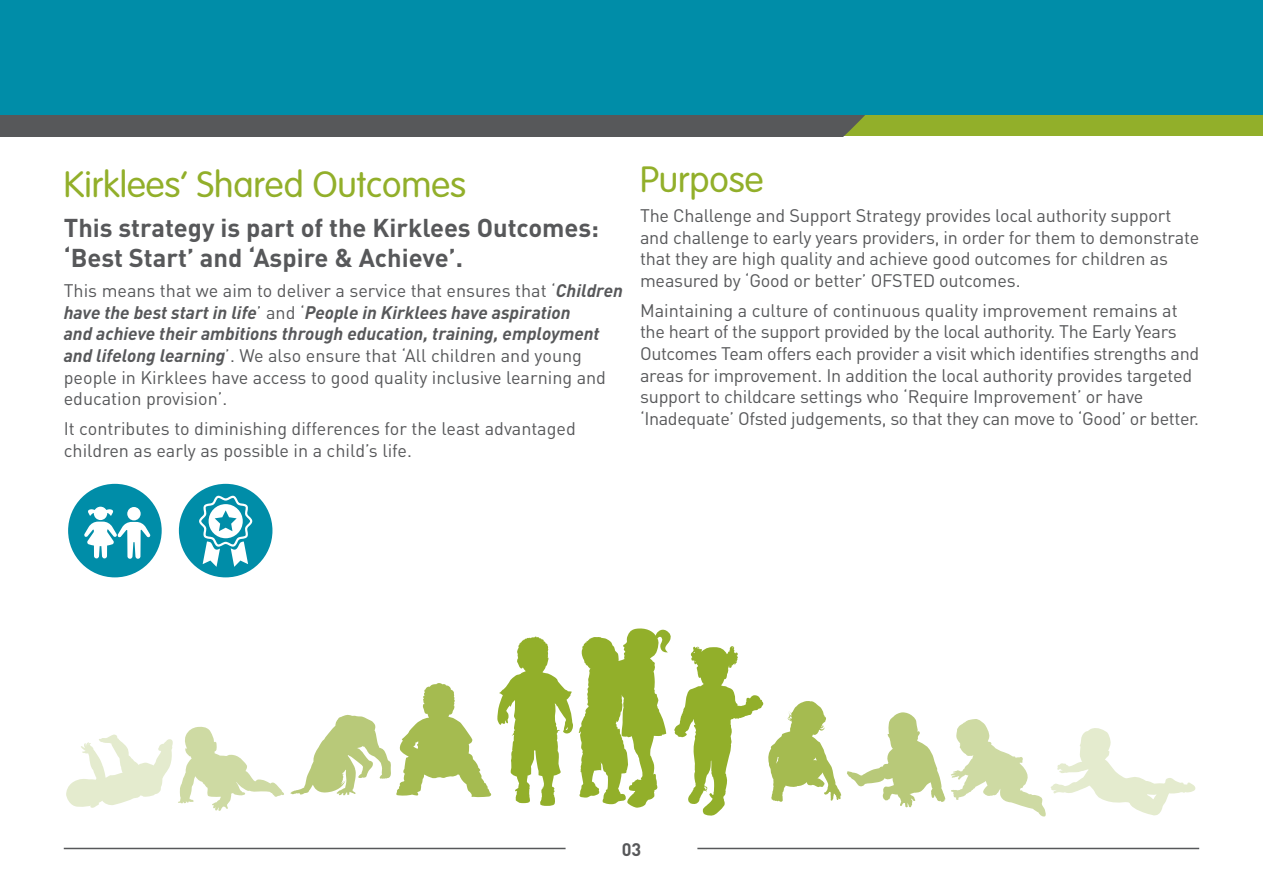
<style>
.page{position:relative;width:1263px;height:893px;background:#fff}
.page>*{position:absolute;margin:0;border:0;box-sizing:border-box;transform-origin:0 0}
.t1{font:300 36px "VAG Rounded LT";color:#92af2a}
.t2{font:700 25.5px/30.6px "DIN";color:#57585a}
.t3{font:18px/21.6px "DIN";letter-spacing:-.01em;color:#57585a}
.t4{font:700 18px "DIN";color:#57585a}
.s1{font-weight:700;font-style:italic}
</style>
<div class="page">
<svg style="left:66px;top:628px;width:879px;height:188px"></svg>
<svg style="left:951px;top:719px;width:245px;height:98px"></svg>
<div style="left:0;top:115px;width:1263px;height:21px;background:#92af2a"></div>
<div style="left:0;top:115px;width:865px;height:21px;background:#57585a"></div>
<div style="left:0;top:0;width:1263px;height:115px;background:#008da8"></div>
<hr style="left:64px;top:848px;width:502px;height:1px;background:#57585a">
<hr style="left:697px;top:848px;width:502px;height:1px;background:#57585a">
<div style="left:68px;top:484px;width:94px;height:93px;background:#008da8;border-radius:50%"></div>
<svg style="left:84px;top:507px;width:67px;height:52px"></svg>
<div style="left:64px;top:479px;width:102px;height:103px;border:3px solid #fff;border-radius:50%"></div>
<div style="left:179px;top:484px;width:93px;height:93px;background:#008da8;border-radius:50%"></div>
<svg style="left:199px;top:496px;width:53px;height:71px"></svg>
<div style="left:175px;top:479px;width:102px;height:103px;border:3px solid #fff;border-radius:50%"></div>
<h1 class="t1" style="left:64px;top:164px;width:404px">Kirklees’ Shared Outcomes</h1>
<h2 class="t2" style="left:64px;top:211px;width:537px">This strategy is part of the Kirklees Outcomes: ‘Best Start’ and ‘Aspire &amp; Achieve’.</h2>
<p class="t3" style="left:64px;top:280px;width:561px">This means that we aim to deliver a service that ensures that ‘<span class="s1">Children have the best start in life</span>’ and ‘<span class="s1">People in Kirklees have aspiration<br>and achieve their ambitions through education, training, employment and lifelong learning</span>’. We also ensure that ‘All children and young people in Kirklees have access to good quality inclusive learning and education provision’.</p>
<p class="t3" style="left:64px;top:418px;width:514px">It contributes to diminishing differences for the least advantaged children as early as possible in a child’s life.</p>
<h1 class="t1" style="left:640px;top:159px;width:125px">Purpose</h1>
<p class="t3" style="left:640px;top:205px;width:561px">The Challenge and Support Strategy provides local authority support and challenge to early years providers, in order for them to demonstrate that they are high quality and achieve good outcomes for children as measured by ‘Good or better’ OFSTED outcomes.</p>
<p class="t3" style="left:640px;top:300px;width:561px">Maintaining a culture of continuous quality improvement remains at the heart of the support provided by the local authority. The Early Years Outcomes Team offers each provider a visit which identifies strengths and areas for improvement. In addition the local authority provides targeted support to childcare settings who ‘Require Improvement’ or have ‘Inadequate’ Ofsted judgements, so that they can move to ‘Good’ or better.</p>
<p class="t4" style="left:622px;top:837px;width:21px">03</p>
</div>
